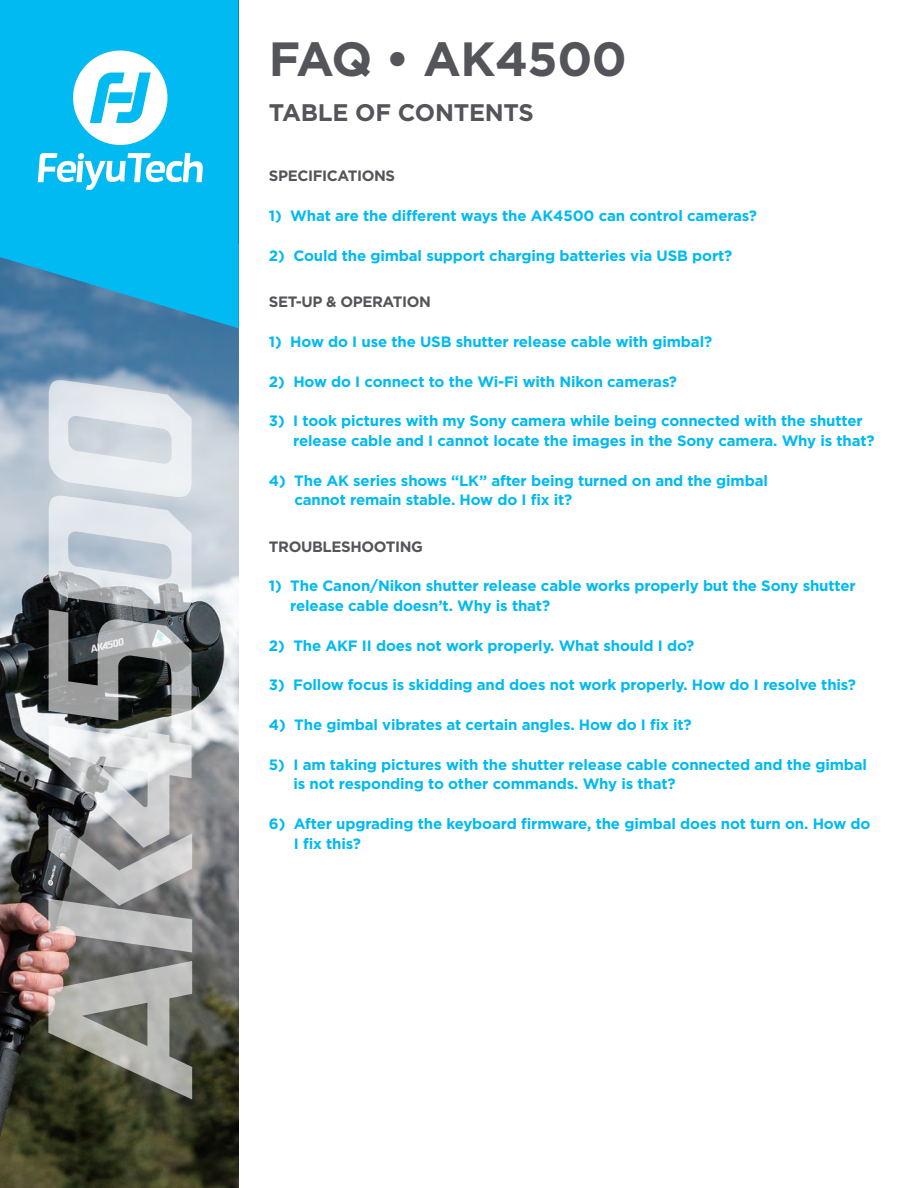
<style>
.page{position:relative;width:918px;height:1188px;background:#fff}
.page>*{position:absolute;margin:0;border:0;box-sizing:border-box;transform-origin:0 0}
.t1{font:700 48px "Gotham";letter-spacing:-.01em;color:#54555a}
.t2{font:700 24px "Gotham";letter-spacing:-.01em;color:#54555a}
.t3{font:700 15px/19.5px "Gotham";letter-spacing:-.01em;color:#00baf1}
.t4{font:700 15px "Gotham";letter-spacing:-.025em;color:#54555a}
</style>
<div class="page">
<img style="left:0;top:328px;width:239px;height:860px">
<svg style="left:48px;top:961px;width:144px;height:139px;background:#85857b"></svg>
<svg style="left:48px;top:380px;width:144px;height:572px;background:#acafb3"></svg>
<svg style="left:0;top:0;width:239px;height:328px;background:#09b1e6"></svg>
<svg style="left:73px;top:51px;width:94px;height:94px"></svg>
<svg style="left:38px;top:153px;width:165px;height:37px"></svg>
<p class="t1" style="left:269px;top:27px;width:360px">FAQ • AK4500</p>
<p class="t2" style="left:269px;top:97px;width:267px">TABLE OF CONTENTS</p>
<p class="t4" style="left:269px;top:166px;width:128px">SPECIFICATIONS</p>
<p class="t3" style="left:269px;top:206px;width:489px">1) What are the different ways the AK4500 can control cameras?</p>
<p class="t3" style="left:269px;top:246px;width:465px">2) Could the gimbal support charging batteries via USB port?</p>
<p class="t4" style="left:269px;top:292px;width:164px">SET-UP &amp; OPERATION</p>
<p class="t3" style="left:269px;top:332px;width:445px">1) How do I use the USB shutter release cable with gimbal?</p>
<p class="t3" style="left:269px;top:372px;width:410px">2) How do I connect to the Wi-Fi with Nikon cameras?</p>
<p class="t3" style="left:293px;top:411px;width:583px;text-indent:-24px">3) I took pictures with my Sony camera while being connected with the shutter release cable and I cannot locate the images in the Sony camera. Why is that?</p>
<p class="t3" style="left:294px;top:471px;width:475px;text-indent:-25px">4) The AK series shows “LK” after being turned on and the gimbal cannot remain stable. How do I fix it?</p>
<p class="t4" style="left:269px;top:536px;width:155px">TROUBLESHOOTING</p>
<p class="t3" style="left:290px;top:576px;width:567px;text-indent:-21px">1) The Canon/Nikon shutter release cable works properly but the Sony shutter release cable doesn’t. Why is that?</p>
<p class="t3" style="left:269px;top:636px;width:427px">2) The AKF II does not work properly. What should I do?</p>
<p class="t3" style="left:269px;top:675px;width:589px">3) Follow focus is skidding and does not work properly. How do I resolve this?</p>
<p class="t3" style="left:269px;top:715px;width:424px">4) The gimbal vibrates at certain angles. How do I fix it?</p>
<p class="t3" style="left:293px;top:755px;width:575px;text-indent:-25px">5) I am taking pictures with the shutter release cable connected and the gimbal is not responding to other commands. Why is that?</p>
<p class="t3" style="left:294px;top:814px;width:578px;text-indent:-25px">6) After upgrading the keyboard firmware, the gimbal does not turn on. How do<br>I fix this?</p>
</div>
